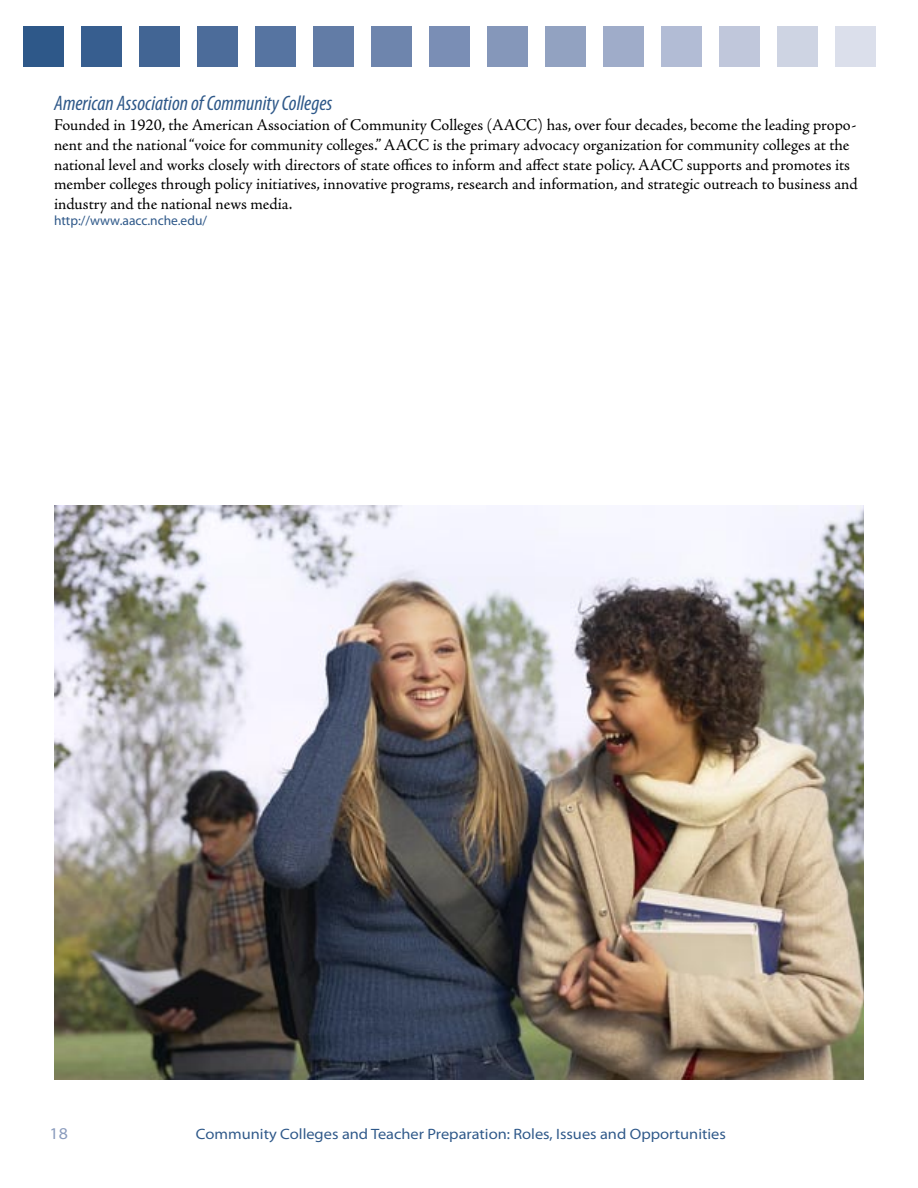
<style>
.page{position:relative;width:918px;height:1188px;background:#fff}
.page>*{position:absolute;margin:0;border:0;box-sizing:border-box;transform-origin:0 0}
.t1{font:italic condensed 21px "Myriad Pro";color:#2e5889}
.t2{font:16.5px/19.8px "Adobe Jenson Pro";letter-spacing:-.005em;color:#000}
.t3{font:semi-expanded 16.5px "Myriad Pro";color:#8a9bbd}
.t4{font:semi-expanded 15px "Myriad Pro";color:#2e5889}
.t5{font:13.5px "Myriad Pro";color:#2e5889}
</style>
<div class="page">
<div style="left:23px;top:26px;width:41px;height:41px;background:#2e5889"></div>
<div style="left:81px;top:26px;width:41px;height:41px;background:#375e8f"></div>
<div style="left:139px;top:26px;width:41px;height:41px;background:#426594"></div>
<div style="left:197px;top:26px;width:41px;height:41px;background:#4c6c9a"></div>
<div style="left:255px;top:26px;width:41px;height:41px;background:#5674a1"></div>
<div style="left:313px;top:26px;width:41px;height:41px;background:#627ca6"></div>
<div style="left:371px;top:26px;width:41px;height:41px;background:#6e85ad"></div>
<div style="left:429px;top:26px;width:41px;height:41px;background:#7a8eb5"></div>
<div style="left:487px;top:26px;width:41px;height:41px;background:#8597ba"></div>
<div style="left:545px;top:26px;width:41px;height:41px;background:#92a2c1"></div>
<div style="left:603px;top:26px;width:41px;height:41px;background:#9facc9"></div>
<div style="left:661px;top:26px;width:41px;height:41px;background:#b2bcd5"></div>
<div style="left:719px;top:26px;width:41px;height:41px;background:#c0c7db"></div>
<div style="left:777px;top:26px;width:41px;height:41px;background:#ced4e3"></div>
<div style="left:835px;top:26px;width:41px;height:41px;background:#dbdfeb"></div>
<img style="left:54px;top:506px;width:810px;height:574px">
<p class="t1" style="left:54px;top:92px;width:280px">American Association of Community Colleges</p>
<p class="t2" style="left:54px;top:115px;width:805px">Founded in 1920, the American Association of Community Colleges (AACC) has, over four decades, become the leading propo&shy;nent and the national “voice for community colleges.” AACC is the primary advocacy organization for community colleges at the national level and works closely with directors of state offices to inform and affect state policy. AACC supports and promotes its member colleges through policy initiatives, innovative programs, research and information, and strategic outreach to business and industry and the national news media.</p>
<p class="t5" style="left:54px;top:214px;width:155px">http://www.aacc.nche.edu/</p>
<p class="t3" style="left:50px;top:1125px;width:20px">18</p>
<p class="t4" style="left:196px;top:1126px;width:531px">Community Colleges and Teacher Preparation: Roles, Issues and Opportunities</p>
</div>
